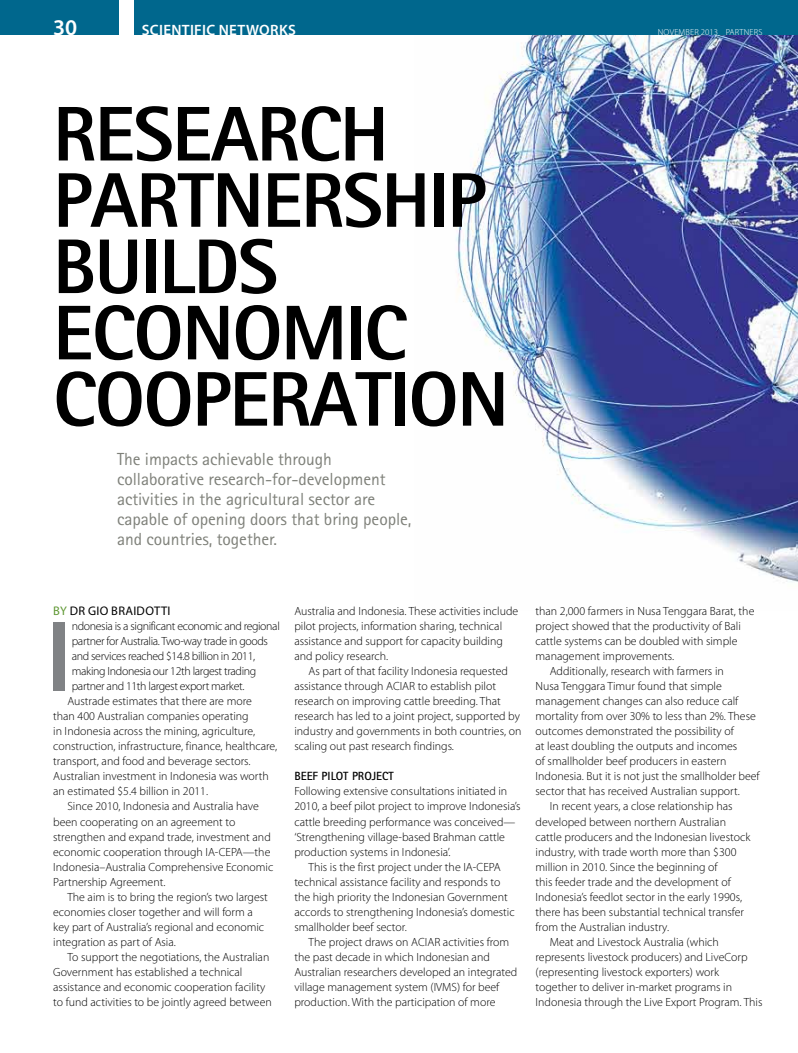
<style>
.page{position:relative;width:798px;height:1053px;background:#fff}
.page>*{position:absolute;margin:0;border:0;box-sizing:border-box;transform-origin:0 0}
._03_Body_Drop_Cap__5{font:800 98.88px "Rotis Sans Serif";color:#808285}
.t1{font:800 77.5px/66.2px "Rotis Sans Serif";letter-spacing:-.02em;color:#000}
.t2{font:600 22.5px "Myriad Pro";color:#fff}
._02_Precede{font:17.5px/20px "Rotis Sans Serif";letter-spacing:-.005em;color:#7e8079}
.t3{font:600 15px "Myriad Pro";letter-spacing:.02em;color:#fff}
._02_Byline{font:12.5px "Myriad Pro";letter-spacing:.025em;color:#000}
._03_Body{font:300 11.88px/15px "Myriad Pro";color:#000}
._03_Body_No_Indent{font:300 11.88px/15px "Myriad Pro";color:#000}
._03_Body_Drop_Cap__5-2{font:300 11.88px/15px "Myriad Pro";letter-spacing:-.03em;color:#000}
._04_Xhead{font:700 11.88px "Rotis Sans Serif";color:#000}
.t4{font:300 8.75px "Myriad Pro";letter-spacing:.02em;color:#fff}
.s1{color:#5e9732}
</style>
<div class="page">
<img style="left:456px;top:35px;width:341px;height:547px">
<div style="left:0;top:0;width:797px;height:35px;background:#00678d"></div>
<div style="left:119px;top:0;width:14px;height:35px;background:#fff"></div>
<p class="t2" style="left:53px;top:13px;width:26px">30</p>
<p class="t3" style="left:142px;top:20px;width:155px">SCIENTIFIC NETWORKS</p>
<p class="t4" style="left:657px;top:26px;width:106px">NOVEMBER 2013 PARTNERS</p>
<h2 class="t1" style="left:53px;top:100px;width:457px">RESEARCH<br>PARTNERSHIP<br>BUILDS<br>ECONOMIC<br>COOPERATION</h2>
<p class="_02_Precede" style="left:117px;top:449px;width:296px">The impacts achievable through collaborative research-for-development activities in the agricultural sector are capable of opening doors that bring people, and countries, together.</p>
<p class="_02_Byline" style="left:53px;top:603px;width:119px"><span class="s1">BY</span> DR GIO BRAIDOTTI</p>
<p class="_03_Body_Drop_Cap__5" style="left:46px;top:594px;width:27px">I</p>
<p class="_03_Body_Drop_Cap__5-2" style="left:72px;top:618px;width:209px">ndonesia is a significant economic and regional partner for Australia. Two-way trade in goods and services reached $14.8 billion in 2011, making Indonesia our 12th largest trading partner and 11th largest export market.</p>
<p class="_03_Body" style="left:53px;top:693px;width:225px;text-indent:14px">Austrade estimates that there are more<br>than 400 Australian companies operating<br>in Indonesia across the mining, agriculture, construction, infrastructure, finance, healthcare, transport, and food and beverage sectors.<br>Australian investment in Indonesia was worth an estimated $5.4 billion in 2011.</p>
<p class="_03_Body" style="left:53px;top:798px;width:222px;text-indent:14px">Since 2010, Indonesia and Australia have been cooperating on an agreement to strengthen and expand trade, investment and economic cooperation through IA-CEPA—the Indonesia–Australia Comprehensive Economic Partnership Agreement.</p>
<p class="_03_Body" style="left:53px;top:888px;width:216px;text-indent:14px">The aim is to bring the region’s two largest economies closer together and will form a key part of Australia’s regional and economic integration as part of Asia.</p>
<p class="_03_Body" style="left:53px;top:948px;width:220px;text-indent:14px">To support the negotiations, the Australian Government has established a technical assistance and economic cooperation facility to fund activities to be jointly agreed between</p>
<p class="_03_Body" style="left:294px;top:603px;width:225px">Australia and Indonesia. These activities include pilot projects, information sharing, technical assistance and support for capacity building and policy research.</p>
<p class="_03_Body" style="left:294px;top:663px;width:228px;text-indent:14px">As part of that facility Indonesia requested assistance through ACIAR to establish pilot research on improving cattle breeding. That research has led to a joint project, supported by industry and governments in both countries, on scaling out past research findings.</p>
<p class="_04_Xhead" style="left:294px;top:768px;width:101px">BEEF PILOT PROJECT</p>
<p class="_03_Body_No_Indent" style="left:294px;top:783px;width:228px">Following extensive consultations initiated in 2010, a beef pilot project to improve Indonesia’s cattle breeding performance was conceived— ‘Strengthening village-based Brahman cattle production systems in Indonesia’.</p>
<p class="_03_Body" style="left:294px;top:858px;width:222px;text-indent:14px">This is the first project under the IA-CEPA technical assistance facility and responds to the high priority the Indonesian Government accords to strengthening Indonesia’s domestic smallholder beef sector.</p>
<p class="_03_Body" style="left:294px;top:933px;width:224px;text-indent:14px">The project draws on ACIAR activities from the past decade in which Indonesian and Australian researchers developed an integrated village management system (IVMS) for beef production. With the participation of more</p>
<p class="_03_Body" style="left:535px;top:603px;width:220px">than 2,000 farmers in Nusa Tenggara Barat, the project showed that the productivity of Bali cattle systems can be doubled with simple management improvements.</p>
<p class="_03_Body" style="left:535px;top:663px;width:225px;text-indent:14px">Additionally, research with farmers in<br>Nusa Tenggara Timur found that simple management changes can also reduce calf mortality from over 30% to less than 2%. These outcomes demonstrated the possibility of<br>at least doubling the outputs and incomes<br>of smallholder beef producers in eastern Indonesia. But it is not just the smallholder beef sector that has received Australian support.</p>
<p class="_03_Body" style="left:535px;top:798px;width:216px;text-indent:14px">In recent years, a close relationship has developed between northern Australian cattle producers and the Indonesian livestock industry, with trade worth more than $300 million in 2010. Since the beginning of<br>this feeder trade and the development of Indonesia’s feedlot sector in the early 1990s, there has been substantial technical transfer from the Australian industry.</p>
<p class="_03_Body" style="left:535px;top:933px;width:228px;text-indent:14px">Meat and Livestock Australia (which represents livestock producers) and LiveCorp (representing livestock exporters) work together to deliver in-market programs in Indonesia through the Live Export Program. This</p>
</div>
